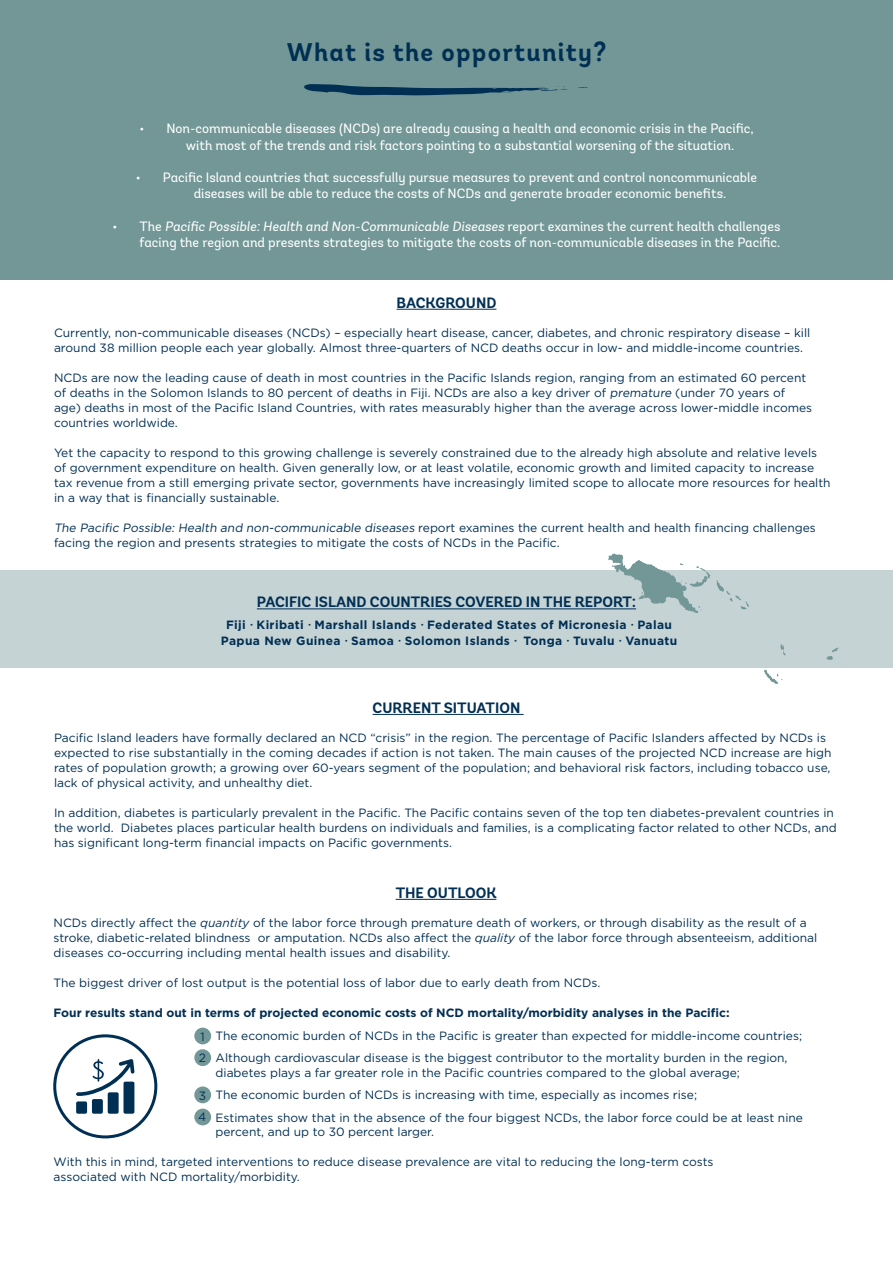
<style>
.page{position:relative;width:893px;height:1263px;background:#fff}
.page>*{position:absolute;margin:0;border:0;box-sizing:border-box;transform-origin:0 0}
.t1{font:700 25.5px "Andes";letter-spacing:.05em;color:#002f54}
.t2{font:700 15px "Andes";color:#002f54}
.t3{font:13.5px/16.2px "Andes";color:#fff}
.t4{font:12px/15px "Gotham";color:#002f54}
.t5{font:700 12px/16.5px "Gotham";letter-spacing:.015em;color:#002f54;text-align:center}
.s1{font-family:"Andes"}
.s2{font-style:italic}
</style>
<div class="page">
<hr style="left:396px;top:899px;width:100px;height:1px;background:#002f54">
<div style="left:0;top:570px;width:893px;height:97px;background:#c5d3d5"></div>
<div style="left:0;top:0;width:893px;height:279px;background:#729796"></div>
<svg style="left:304px;top:84px;width:264px;height:11px"></svg>
<hr style="left:373px;top:714px;width:151px;height:1px;background:#002f54">
<hr style="left:397px;top:309px;width:99px;height:1px;background:#002f54">
<div style="left:194px;top:1027px;width:17px;height:17px;background:#729796;border-radius:50%"></div>
<div style="left:194px;top:1049px;width:17px;height:17px;background:#729796;border-radius:50%"></div>
<div style="left:194px;top:1086px;width:17px;height:17px;background:#729796;border-radius:50%"></div>
<div style="left:194px;top:1108px;width:17px;height:17px;background:#729796;border-radius:50%"></div>
<svg style="left:717px;top:580px;width:32px;height:29px"></svg>
<svg style="left:608px;top:553px;width:102px;height:60px"></svg>
<svg style="left:780px;top:644px;width:5px;height:11px"></svg>
<svg style="left:827px;top:648px;width:11px;height:12px"></svg>
<svg style="left:764px;top:670px;width:18px;height:14px"></svg>
<hr style="left:257px;top:608px;width:379px;height:1px;background:#002f54">
<svg style="left:76px;top:1059px;width:58px;height:55px"></svg>
<div style="left:53px;top:1034px;width:104px;height:104px;border:3px solid #002f54;border-radius:50%"></div>
<h1 class="t1" style="left:287px;top:36px;width:321px">WHAT IS THE OPPORTUNITY?</h1>
<p class="t3" style="left:186px;top:121px;width:569px;text-indent:-46px">• Non-communicable diseases (NCDs) are already causing a health and economic crisis in the Pacific, with most of the trends and risk factors pointing to a substantial worsening of the situation.</p>
<p class="t3" style="left:194px;top:169px;width:565px;text-indent:-58px">• Pacific Island countries that successfully pursue measures to prevent and control noncommunicable diseases will be able to reduce the costs of NCDs and generate broader economic benefits.</p>
<p class="t3" style="left:113px;top:218px;width:669px;text-align:right">• The PacificPossible:HealthandNon-CommunicableDiseasesreport examines the current health challenges facing the region and presents strategies to mitigate the costs of non-communicable diseases in the Pacific.</p>
<p class="t2" style="left:397px;top:293px;width:101px">BACKGROUND</p>
<p class="t4" style="left:54px;top:325px;width:758px">Currently, non-communicable diseases (NCDs) – especially heart disease, cancer, diabetes, and chronic respiratory disease – kill around 38 million people each year globally. Almost three-quarters of NCD deaths occur in low- and middle-income countries.</p>
<p class="t4" style="left:54px;top:370px;width:760px">NCDs are now the leading cause of death in most countries in the Pacific Islands region, ranging from an estimated 60 percent of deaths in the Solomon Islands to 80 percent of deaths in Fiji. NCDs are also a key driver of premature (under 70 years of age) deaths in most of the Pacific Island Countries, with rates measurably higher than the average across lower-middle incomes countries worldwide.</p>
<p class="t4" style="left:54px;top:445px;width:778px">Yet the capacity to respond to this growing challenge is severely constrained due to the already high absolute and relative levels of government expenditure on health. Given generally low, or at least volatile, economic growth and limited capacity to increase tax revenue from a still emerging private sector, governments have increasingly limited scope to allocate more resources for health in a way that is financially sustainable.</p>
<p class="t4" style="left:54px;top:520px;width:763px">The Pacific Possible: Health and non-communicable diseases report examines the current health and health financing challenges facing the region and presents strategies to mitigate the costs of NCDs in the Pacific.</p>
<p class="t2" style="left:257px;top:593px;width:73px">PACI FIC ISLAND</p>
<p class="t2" style="left:370px;top:593px;width:11px">COUNTRIES</p>
<p class="t2" style="left:455px;top:593px;width:40px">COVERED</p>
<p class="t2" style="left:526px;top:593px;width:28px">IN THE</p>
<p class="t2" style="left:575px;top:593px;width:11px">REPORT</p>
<p class="t2" style="left:632px;top:593px;width:6px">:</p>
<p class="t5" style="left:221px;top:616px;width:458px">Fiji <span class="s1">·</span> Kiribati <span class="s1">·</span> Marshall Islands <span class="s1">·</span> Federated States of Micronesia <span class="s1">·</span> Palau<br>Papua New Guinea <span class="s1">·</span> Samoa <span class="s1">·</span> Solomon Islands <span class="s1">·</span> Tonga <span class="s1">·</span> Tuvalu <span class="s1">·</span> Vanuatu</p>
<p class="t2" style="left:373px;top:698px;width:149px">CURRENT SITUATION</p>
<p class="t4" style="left:54px;top:730px;width:779px">Pacific Island leaders have formally declared an NCD “crisis” in the region. The percentage of Pacific Islanders affected by NCDs is expected to rise substantially in the coming decades if action is not taken. The main causes of the projected NCD increase are high rates of population growth; a growing over 60-years segment of the population; and behavioral risk factors, including tobacco use, lack of physical activity, and unhealthy diet.</p>
<p class="t4" style="left:54px;top:805px;width:784px">In addition, diabetes is particularly prevalent in the Pacific. The Pacific contains seven of the top ten diabetes-prevalent countries in the world. Diabetes places particular health burdens on individuals and families, is a complicating factor related to other NCDs, and has significant long-term financial impacts on Pacific governments.</p>
<p class="t2" style="left:396px;top:883px;width:102px">THE OUTLOOK</p>
<p class="t4" style="left:54px;top:915px;width:765px">NCDs directly affect the <span class="s2">quantity</span> of the labor force through premature death of workers, or through disability as the result of a stroke, diabetic-related blindness or amputation. NCDs also affect the <span class="s2">quality</span> of the labor force through absenteeism, additional diseases co-occurring including mental health issues and disability.</p>
<p class="t4" style="left:54px;top:975px;width:548px">The biggest driver of lost output is the potential loss of labor due to early death from NCDs.</p>
<p class="t5" style="left:54px;top:1004px;width:677px">Four results stand out in terms of projected economic costs of NCD mortality/morbidity analyses in the Pacific:</p>
<p class="t4" style="left:216px;top:1024px;width:588px;line-height:22.5px">The economic burden of NCDs in the Pacific is greater than expected for middle-income countries;<br>Although cardiovascular disease is the biggest contributor to the mortality burden in the region,</p>
<p class="t4" style="left:216px;top:1061px;width:589px;line-height:22.5px">diabetes plays a far greater role in the Pacific countries compared to the global average;<br>The economic burden of NCDs is increasing with time, especially as incomes rise;<br>Estimates show that in the absence of the four biggest NCDs, the labor force could be at least nine</p>
<p class="t4" style="left:216px;top:1124px;width:220px">percent, and up to 30 percent larger.</p>
<p class="t4" style="left:54px;top:1154px;width:661px">With this in mind, targeted interventions to reduce disease prevalence are vital to reducing the long-term costs associated with NCD mortality/morbidity.</p>
<p class="t4" style="left:199px;top:1025px;width:9px;line-height:21.6px">1<br>2</p>
<p class="t4" style="left:198px;top:1084px;width:10px;line-height:21.8px">3<br>4</p>
</div>
